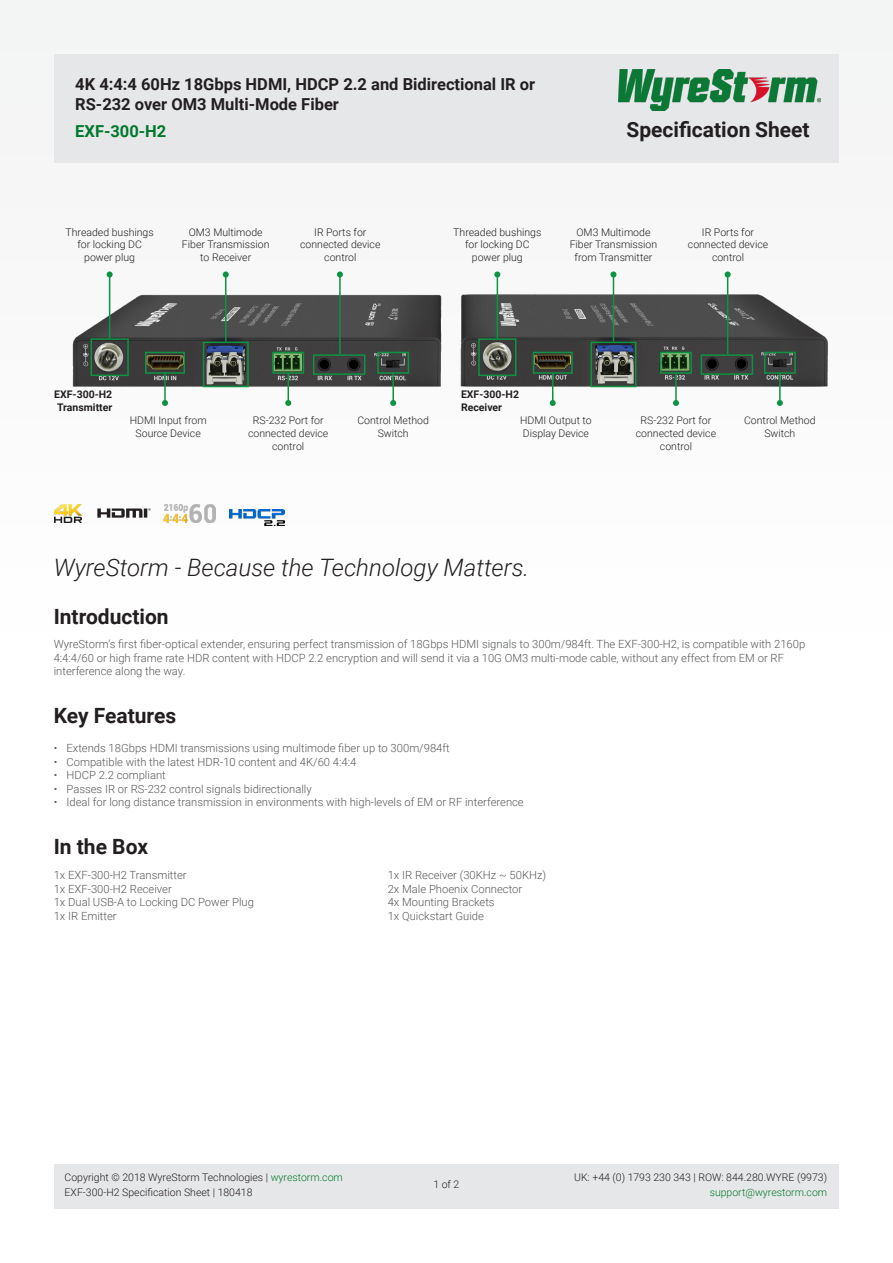
<style>
.page{position:relative;width:893px;height:1263px;background:#fff}
.page>*{position:absolute;margin:0;border:0;box-sizing:border-box;transform-origin:0 0}
.t1{font:italic 300 24px "Roboto";color:#231f20}
.t2{font:700 21px "Roboto";color:#231f20}
.t3{font:700 16.5px/19.8px "Roboto";color:#231f20}
.t4{font:700 16.5px "Roboto";color:#00792c}
.t5{font:300 11.25px/13.5px "Roboto";color:#57585a}
.t6{font:300 10.5px/12.6px "Roboto";color:#231f20;text-align:center}
.t7{font:700 10.5px "Roboto";color:#231f20}
.t8{font:300 10.5px "Roboto";color:#00792c}
.s1{color:#00792c}
</style>
<div class="page">
<div style="left:54px;top:1164px;width:785px;height:45px;background:#e6e7e9"></div>
<div style="left:54px;top:54px;width:785px;height:108px;background:#e6e7e9"></div>
<img style="left:618px;top:70px;width:203px;height:40px">
<img style="left:230px;top:510px;width:55px;height:15px">
<img style="left:54px;top:505px;width:28px;height:17px">
<img style="left:97px;top:508px;width:53px;height:10px">
<img style="left:164px;top:505px;width:52px;height:17px">
<img style="left:72px;top:273px;width:757px;height:131px">
<hr style="left:109px;top:274px;width:1px;height:64px;background:#0d9344">
<svg style="left:107px;top:271px;width:6px;height:6px"></svg>
<hr style="left:497px;top:274px;width:1px;height:64px;background:#0d9344">
<svg style="left:494px;top:271px;width:6px;height:6px"></svg>
<hr style="left:225px;top:274px;width:1px;height:68px;background:#0d9344">
<svg style="left:223px;top:271px;width:6px;height:6px"></svg>
<hr style="left:613px;top:274px;width:1px;height:68px;background:#0d9344">
<svg style="left:610px;top:271px;width:6px;height:6px"></svg>
<hr style="left:339px;top:274px;width:2px;height:80px;background:#0d9344">
<svg style="left:337px;top:271px;width:6px;height:6px"></svg>
<hr style="left:727px;top:274px;width:1px;height:80px;background:#0d9344">
<svg style="left:725px;top:271px;width:6px;height:6px"></svg>
<div style="left:90px;top:338px;width:39px;height:38px;border:2px solid #0d9344"></div>
<div style="left:478px;top:338px;width:38px;height:38px;border:2px solid #0d9344"></div>
<div style="left:203px;top:342px;width:46px;height:45px;border:2px solid #0d9344"></div>
<div style="left:590px;top:342px;width:46px;height:45px;border:2px solid #0d9344"></div>
<div style="left:145px;top:352px;width:40px;height:22px;border:2px solid #0d9344"></div>
<div style="left:533px;top:352px;width:40px;height:22px;border:2px solid #0d9344"></div>
<div style="left:272px;top:352px;width:32px;height:22px;border:2px solid #0d9344"></div>
<div style="left:660px;top:352px;width:32px;height:22px;border:2px solid #0d9344"></div>
<div style="left:377px;top:352px;width:32px;height:22px;border:2px solid #0d9344"></div>
<div style="left:764px;top:352px;width:32px;height:22px;border:2px solid #0d9344"></div>
<hr style="left:164px;top:373px;width:2px;height:30px;background:#0d9344">
<svg style="left:162px;top:400px;width:6px;height:6px"></svg>
<hr style="left:552px;top:373px;width:1px;height:30px;background:#0d9344">
<svg style="left:550px;top:400px;width:6px;height:6px"></svg>
<hr style="left:287px;top:373px;width:2px;height:30px;background:#0d9344">
<svg style="left:285px;top:400px;width:6px;height:6px"></svg>
<hr style="left:675px;top:373px;width:2px;height:30px;background:#0d9344">
<svg style="left:673px;top:400px;width:6px;height:6px"></svg>
<hr style="left:392px;top:373px;width:2px;height:30px;background:#0d9344">
<svg style="left:390px;top:400px;width:6px;height:6px"></svg>
<hr style="left:779px;top:373px;width:2px;height:30px;background:#0d9344">
<svg style="left:777px;top:400px;width:6px;height:6px"></svg>
<div style="left:313px;top:354px;width:52px;height:21px;border:2px solid #0d9344"></div>
<div style="left:701px;top:354px;width:52px;height:21px;border:2px solid #0d9344"></div>
<p class="t3" style="left:75px;top:74px;width:461px">4K 4:4:4 60Hz 18Gbps HDMI, HDCP 2.2 and Bidirectional IR or<br>RS-232 over OM3 Multi-Mode Fiber</p>
<p class="t4" style="left:75px;top:120px;width:93px">EXF-300-H2</p>
<p class="t2" style="left:627px;top:115px;width:185px">Specification Sheet</p>
<p class="t6" style="left:300px;top:225px;width:82px">IR Ports for connected device control</p>
<p class="t6" style="left:688px;top:225px;width:82px">IR Ports for connected device control</p>
<p class="t6" style="left:66px;top:225px;width:90px">Threaded bushings for locking DC power plug</p>
<p class="t6" style="left:453px;top:225px;width:90px">Threaded bushings for locking DC power plug</p>
<p class="t6" style="left:182px;top:225px;width:89px">OM3 Multimode<br>Fiber Transmission to Receiver</p>
<p class="t6" style="left:570px;top:225px;width:89px">OM3 Multimode<br>Fiber Transmission from Transmitter</p>
<p class="t7" style="left:54px;top:387px;width:60px">EXF-300-H2</p>
<p class="t7" style="left:57px;top:400px;width:57px">Transmitter</p>
<p class="t7" style="left:461px;top:387px;width:60px">EXF-300-H2</p>
<p class="t7" style="left:461px;top:400px;width:43px">Receiver</p>
<p class="t6" style="left:248px;top:414px;width:82px">RS-232 Port for connected device control</p>
<p class="t6" style="left:636px;top:414px;width:82px">RS-232 Port for connected device control</p>
<p class="t6" style="left:357px;top:414px;width:73px">Control Method<br>Switch</p>
<p class="t6" style="left:744px;top:414px;width:73px">Control Method<br>Switch</p>
<p class="t6" style="left:130px;top:414px;width:78px">HDMI Input from<br>Source Device</p>
<p class="t6" style="left:520px;top:414px;width:73px;text-align:left">HDMI Output to<br>Display Device</p>
<p class="t1" style="left:54px;top:551px;width:477px">WyreStorm - Because the Technology Matters.</p>
<p class="t2" style="left:54px;top:601px;width:116px">Introduction</p>
<p class="t5" style="left:54px;top:637px;width:753px">WyreStorm’s first fiber-optical extender, ensuring perfect transmission of 18Gbps HDMI signals to 300m/984ft. The EXF-300-H2, is compatible with 2160p<br>4:4:4/60 or high frame rate HDR content with HDCP 2.2 encryption and will send it via a 10G OM3 multi-mode cable, without any effect from EM or RF interference along the way.</p>
<p class="t2" style="left:54px;top:700px;width:124px">Key Features</p>
<p class="t5" style="left:54px;top:741px;width:398px">• Extends 18Gbps HDMI transmissions using multimode fiber up to 300m/984ft</p>
<p class="t5" style="left:54px;top:755px;width:304px">• Compatible with the latest HDR-10 content and 4K/60 4:4:4</p>
<p class="t5" style="left:54px;top:768px;width:114px">• HDCP 2.2 compliant</p>
<p class="t5" style="left:54px;top:782px;width:260px">• Passes IR or RS-232 control signals bidirectionally</p>
<p class="t5" style="left:54px;top:795px;width:472px">• Ideal for long distance transmission in environments with high-levels of EM or RF interference</p>
<p class="t2" style="left:54px;top:831px;width:96px">In the Box</p>
<p class="t5" style="left:54px;top:868px;width:134px">1x EXF-300-H2 Transmitter</p>
<p class="t5" style="left:54px;top:881px;width:120px">1x EXF-300-H2 Receiver</p>
<p class="t5" style="left:54px;top:895px;width:202px">1x Dual USB-A to Locking DC Power Plug</p>
<p class="t5" style="left:54px;top:908px;width:65px">1x IR Emitter</p>
<p class="t5" style="left:388px;top:868px;width:160px">1x IR Receiver (30KHz ~ 50KHz)</p>
<p class="t5" style="left:388px;top:881px;width:136px">2x Male Phoenix Connector</p>
<p class="t5" style="left:388px;top:895px;width:108px">4x Mounting Brackets</p>
<p class="t5" style="left:388px;top:908px;width:98px">1x Quickstart Guide</p>
<p class="t6" style="left:65px;top:1170px;width:280px">Copyright © 2018 WyreStorm Technologies | <span class="s1">wyrestorm.com</span></p>
<p class="t6" style="left:65px;top:1185px;width:189px">EXF-300-H2 Specification Sheet | 180418</p>
<p class="t6" style="left:433px;top:1178px;width:27px">1 of 2</p>
<p class="t6" style="left:574px;top:1170px;width:255px">UK: +44 (0) 1793 230 343 | ROW: 844.280.WYRE (9973)</p>
<p class="t8" style="left:710px;top:1185px;width:119px">support@wyrestorm.com</p>
</div>
